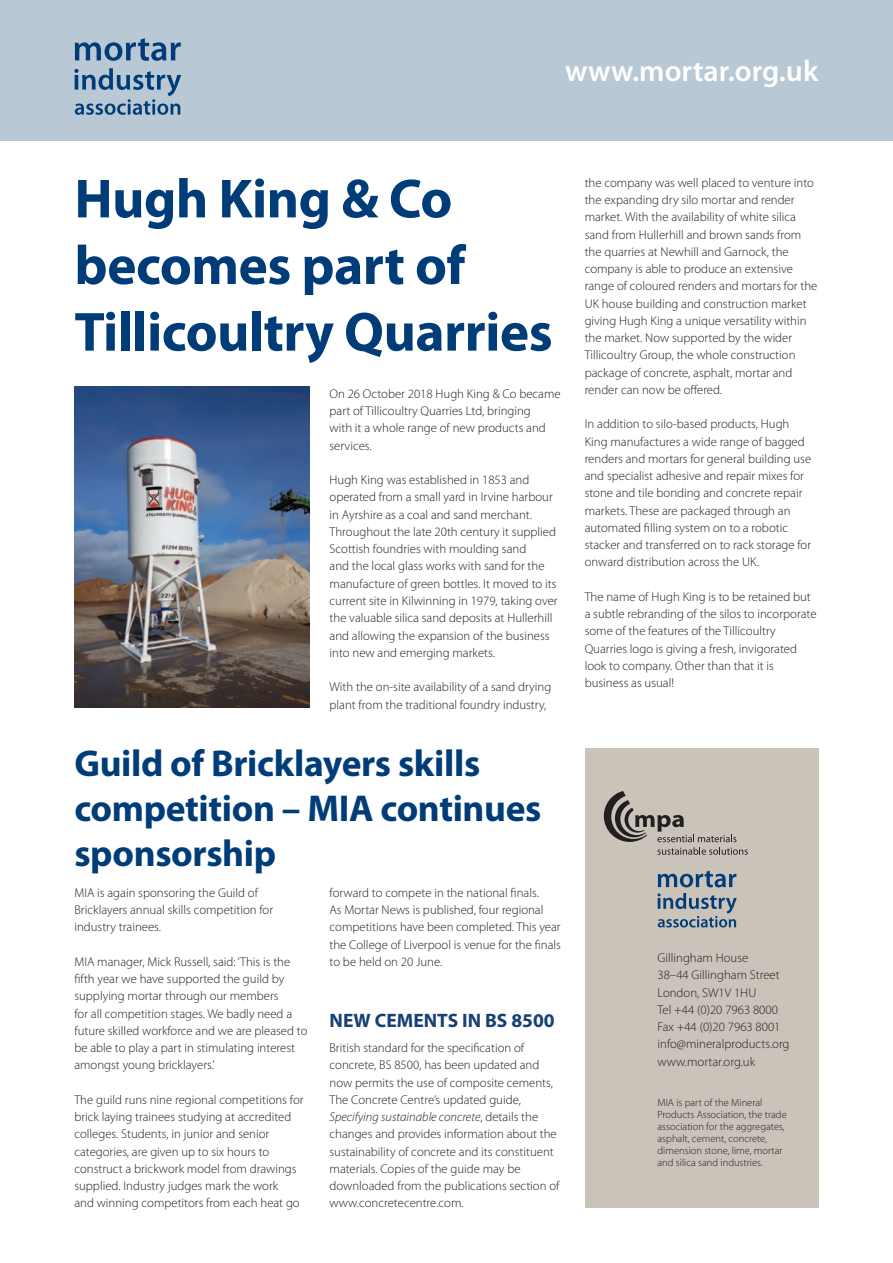
<style>
.page{position:relative;width:893px;height:1263px;background:#fff}
.page>*{position:absolute;margin:0;border:0;box-sizing:border-box;transform-origin:0 0}
.t1{font:700 55.5px/66.6px "Myriad Pro";letter-spacing:-.01em;color:#003d78}
.t2{font:700 37.5px/45px "Myriad Pro";letter-spacing:-.01em;color:#003d78}
.t3{font:600 30px "Myriad Pro";color:#fff}
.t4{font:700 19.5px "Myriad Pro";color:#174076}
.t5{font:300 12.75px/17.2px "Myriad Pro";color:#231f20}
.t6{font:300 10.5px/12px "Myriad Pro";color:#231f20}
.s1{font-style:italic}
</style>
<div class="page">
<div style="left:0;top:0;width:893px;height:140px;background:#b9c8d5"></div>
<svg style="left:75px;top:38px;width:106px;height:23px"></svg>
<svg style="left:74px;top:68px;width:107px;height:47px"></svg>
<div style="left:585px;top:748px;width:234px;height:460px;background:#c9c3ba"></div>
<svg style="left:604px;top:791px;width:144px;height:64px"></svg>
<svg style="left:658px;top:871px;width:78px;height:16px"></svg>
<svg style="left:657px;top:893px;width:80px;height:34px"></svg>
<img style="left:74px;top:386px;width:236px;height:321px">
<h3 class="t3" style="left:565px;top:52px;width:255px">www.mortar.org.uk</h3>
<h1 class="t1" style="left:74px;top:164px;width:480px">Hugh King &amp; Co becomes part of<br>Tillicoultry Quarries</h1>
<p class="t5" style="left:330px;top:385px;width:233px">On 26 October 2018 Hugh King &amp; Co became part of Tillicoultry Quarries Ltd, bringing<br>with it a whole range of new products and services.</p>
<p class="t5" style="left:330px;top:472px;width:230px">Hugh King was established in 1853 and operated from a small yard in Irvine harbour in Ayrshire as a coal and sand merchant.<br>Throughout the late 20th century it supplied Scottish foundries with moulding sand<br>and the local glass works with sand for the manufacture of green bottles. It moved to its current site in Kilwinning in 1979, taking over the valuable silica sand deposits at Hullerhill and allowing the expansion of the business into new and emerging markets.</p>
<p class="t5" style="left:330px;top:679px;width:223px">With the on-site availability of a sand drying plant from the traditional foundry industry,</p>
<h2 class="t2" style="left:74px;top:740px;width:468px">Guild of Bricklayers skills competition – MIA continues sponsorship</h2>
<p class="t5" style="left:74px;top:884px;width:200px">MIA is again sponsoring the Guild of<br>Bricklayers annual skills competition for industry trainees.</p>
<p class="t5" style="left:74px;top:953px;width:235px">MIA manager, Mick Russell, said: ‘This is the fifth year we have supported the guild by supplying mortar through our members<br>for all competition stages. We badly need a future skilled workforce and we are pleased to be able to play a part in stimulating interest amongst young bricklayers.’</p>
<p class="t5" style="left:74px;top:1091px;width:231px">The guild runs nine regional competitions for brick laying trainees studying at accredited colleges. Students, in junior and senior categories, are given up to six hours to construct a brickwork model from drawings supplied. Industry judges mark the work<br>and winning competitors from each heat go</p>
<p class="t5" style="left:330px;top:884px;width:233px">forward to compete in the national finals.<br>As Mortar News is published, four regional competitions have been completed. This year the College of Liverpool is venue for the finals to be held on 20 June.</p>
<h3 class="t4" style="left:330px;top:1008px;width:227px">NEW CEMENTS IN BS 8500</h3>
<p class="t5" style="left:330px;top:1039px;width:231px">British standard for the specification of concrete, BS 8500, has been updated and now permits the use of composite cements, The Concrete Centre’s updated guide, <span class="s1">Specifying sustainable concrete</span>, details the changes and provides information about the sustainability of concrete and its constituent materials. Copies of the guide may be downloaded from the publications section of www.concretecentre.com.</p>
<p class="t5" style="left:585px;top:174px;width:234px">the company was well placed to venture into the expanding dry silo mortar and render market. With the availability of white silica sand from Hullerhill and brown sands from the quarries at Newhill and Garnock, the company is able to produce an extensive range of coloured renders and mortars for the UK house building and construction market giving Hugh King a unique versatility within the market. Now supported by the wider Tillicoultry Group, the whole construction package of concrete, asphalt, mortar and render can now be offered.</p>
<p class="t5" style="left:585px;top:416px;width:228px">In addition to silo-based products, Hugh King manufactures a wide range of bagged renders and mortars for general building use and specialist adhesive and repair mixes for stone and tile bonding and concrete repair markets. These are packaged through an automated filling system on to a robotic stacker and transferred on to rack storage for onward distribution across the UK.</p>
<p class="t5" style="left:585px;top:588px;width:233px">The name of Hugh King is to be retained but a subtle rebranding of the silos to incorporate some of the features of the Tillicoultry Quarries logo is giving a fresh, invigorated look to company. Other than that it is business as usual!</p>
<p class="t5" style="left:657px;top:949px;width:134px">Gillingham House<br>38–44 Gillingham Street<br>London, SW1V 1HU<br>Tel +44 (0)20 7963 8000<br>Fax +44 (0)20 7963 8001 info@mineralproducts.org www.mortar.org.uk</p>
<p class="t6" style="left:657px;top:1097px;width:131px">MIA is part of the Mineral<br>Products Association, the trade association for the aggregates, asphalt, cement, concrete, dimension stone, lime, mortar and silica sand industries.</p>
</div>
